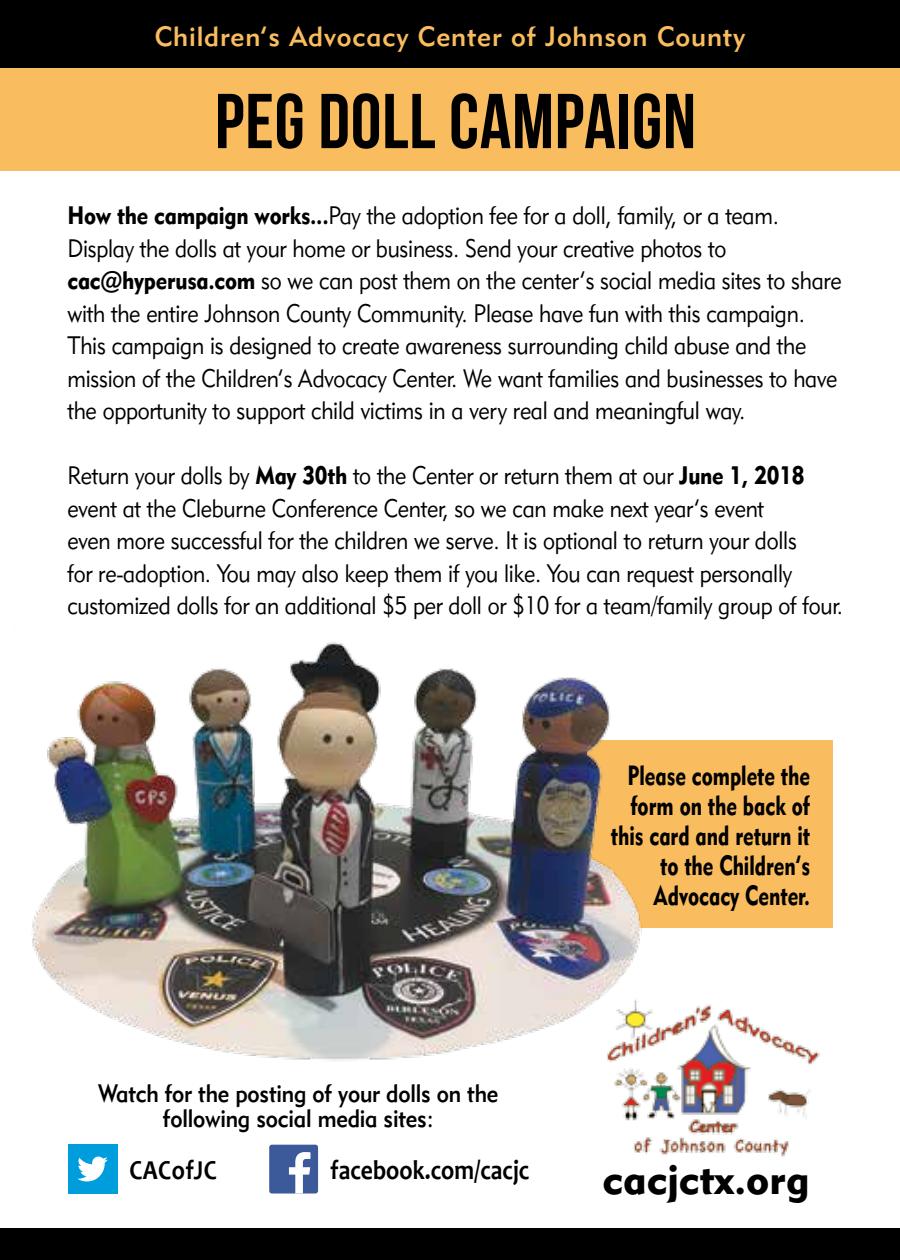
<style>
.page{position:relative;width:900px;height:1260px;background:#fff}
.page>*{position:absolute;margin:0;border:0;box-sizing:border-box;transform-origin:0 0}
.t1{font:700 77.5px "Bebas Neue";letter-spacing:.01em;color:#000}
.t2{font:42.5px "Geometric 415 BT Black A";color:#000}
.t3{font:27.5px/30px "Geometric 415 BT Black A";color:#000;text-align:right;scale:.74 1}
.t4{font:27.5px "Geometric 415 BT Medium A";letter-spacing:.03em;color:#f9bc5f}
.t5{font:700 27.5px "Candara";color:#000;scale:.86 1}
.t6{font:700 27.5px "Candara";letter-spacing:.02em;color:#000;scale:.86 1}
.t7{font:25px/32.5px "Geometric 415 BT Lite A";letter-spacing:-.01em;color:#000;scale:.88 1}
.t8{font:25px/25px "Geometric 415 BT Medium A";letter-spacing:-.01em;color:#000;text-align:center;scale:.9 1}
.s1{font-family:"Geometric 415 BT Black A"}
</style>
<div class="page">
<div style="left:544px;top:740px;width:288px;height:188px;background:#f9bc5f"></div>
<div style="left:0;top:0;width:900px;height:171px;background:#f9bc5f"></div>
<div style="left:0;top:0;width:900px;height:68px;background:#000"></div>
<img style="left:614px;top:1004px;width:206px;height:153px">
<div style="left:0;top:1228px;width:900px;height:32px;background:#000"></div>
<div style="left:68px;top:1145px;width:49px;height:49px;background:#009ddc"></div>
<svg style="left:77px;top:1157px;width:31px;height:24px"></svg>
<div style="left:269px;top:1145px;width:49px;height:49px;background:#3c5a99;border-radius:3px"></div>
<svg style="left:289px;top:1152px;width:21px;height:42px"></svg>
<img style="left:32px;top:642px;width:648px;height:435px">
<p class="t4" style="left:155px;top:19px;width:592px">Children’s Advocacy Center of Johnson County</p>
<h1 class="t1" style="left:215px;top:79px;width:483px">PEG DOLL CAMPAIGN</h1>
<p class="t7" style="left:68px;top:199px;width:881px"><span class="s1">How the campaign works...</span>Pay the adoption fee for a doll, family, or a team.<br>Display the dolls at your home or business. Send your creative photos to <span class="s1">cac@hyperusa.com</span> so we can post them on the center’s social media sites to share with the entire Johnson County Community. Please have fun with this campaign.<br>This campaign is designed to create awareness surrounding child abuse and the mission of the Children’s Advocacy Center. We want families and businesses to have the opportunity to support child victims in a very real and meaningful way.</p>
<p class="t7" style="left:68px;top:459px;width:883px">Return your dolls by <span class="s1">May 30th</span> to the Center or return them at our <span class="s1">June 1, 2018 </span>event at the Cleburne Conference Center, so we can make next year’s event<br>even more successful for the children we serve. It is optional to return your dolls<br>for re-adoption. You may also keep them if you like. You can request personally customized dolls for an additional $5 per doll or $10 for a team/family group of four.</p>
<p class="t8" style="left:98px;top:1080px;width:446px">Watch for the posting of your dolls on the following social media sites:</p>
<p class="t6" style="left:129px;top:1153px;width:103px">CACofJC</p>
<p class="t5" style="left:330px;top:1153px;width:233px">facebook.com/cacjc</p>
<p class="t3" style="left:611px;top:760px;width:270px">Please complete the form on the back of this card and return it to the Children’s<br>Advocacy Center.</p>
<h2 class="t2" style="left:602px;top:1153px;width:209px">cacjctx.org</h2>
</div>
